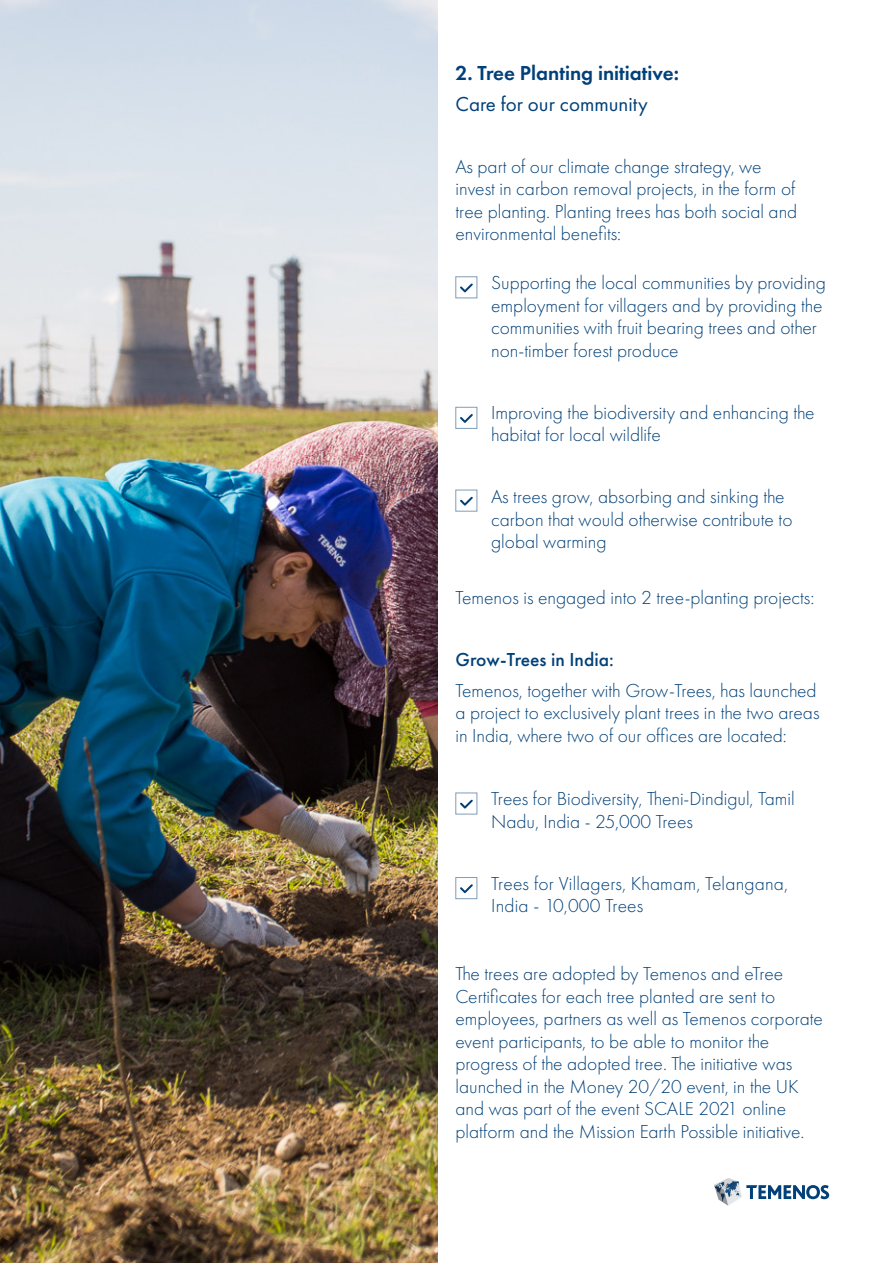
<style>
.page{position:relative;width:893px;height:1263px;background:#fff}
.page>*{position:absolute;margin:0;border:0;box-sizing:border-box;transform-origin:0 0}
.body{font:600 21px "Futura PT";color:#014078}
.body-2{font:21px "Futura PT";color:#014078}
.body-3{font:300 19.5px/22.5px "Futura PT";color:#014078}
.body-4{font:500 19.5px "Futura PT";color:#014078}
</style>
<div class="page">
<svg style="left:714px;top:1178px;width:115px;height:28px"></svg>
<svg style="left:460px;top:283px;width:13px;height:10px"></svg>
<div style="left:455px;top:276px;width:22px;height:22px;border:1px solid #7f9db8"></div>
<svg style="left:460px;top:414px;width:13px;height:9px"></svg>
<div style="left:455px;top:407px;width:22px;height:22px;border:1px solid #7f9db8"></div>
<svg style="left:460px;top:496px;width:13px;height:10px"></svg>
<div style="left:455px;top:490px;width:22px;height:21px;border:1px solid #7f9db8"></div>
<svg style="left:460px;top:799px;width:13px;height:10px"></svg>
<div style="left:455px;top:793px;width:22px;height:21px;border:1px solid #7f9db8"></div>
<svg style="left:460px;top:884px;width:13px;height:10px"></svg>
<div style="left:455px;top:877px;width:22px;height:22px;border:1px solid #7f9db8"></div>
<img style="left:0;top:0;width:438px;height:1263px">
<p class="body" style="left:455px;top:60px;width:225px">2. Tree Planting initiative:</p>
<p class="body-2" style="left:455px;top:91px;width:194px">Care for our community</p>
<p class="body-3" style="left:455px;top:155px;width:343px">As part of our climate change strategy, we invest in carbon removal projects, in the form of tree planting. Planting trees has both social and environmental benefits:</p>
<p class="body-3" style="left:491px;top:272px;width:336px">Supporting the local communities by providing employment for villagers and by providing the communities with fruit bearing trees and other non-timber forest produce</p>
<p class="body-3" style="left:491px;top:401px;width:325px">Improving the biodiversity and enhancing the habitat for local wildlife</p>
<p class="body-3" style="left:491px;top:486px;width:303px">As trees grow, absorbing and sinking the carbon that would otherwise contribute to global warming</p>
<p class="body-3" style="left:455px;top:586px;width:360px">Temenos is engaged into 2 tree-planting projects:</p>
<p class="body-4" style="left:455px;top:648px;width:160px">Grow-Trees in India:</p>
<p class="body-3" style="left:455px;top:679px;width:366px">Temenos, together with Grow-Trees, has launched a project to exclusively plant trees in the two areas in India, where two of our offices are located:</p>
<p class="body-3" style="left:491px;top:788px;width:305px">Trees for Biodiversity, Theni-Dindigul, Tamil<br>Nadu, India - 25,000 Trees</p>
<p class="body-3" style="left:491px;top:872px;width:298px">Trees for Villagers, Khamam, Telangana,<br>India - 10,000 Trees</p>
<p class="body-3" style="left:455px;top:962px;width:369px">The trees are adopted by Temenos and eTree Certificates for each tree planted are sent to employees, partners as well as Temenos corporate event participants, to be able to monitor the progress of the adopted tree. The initiative was launched in the Money 20/20 event, in the UK and was part of the event SCALE 2021 online platform and the Mission Earth Possible initiative.</p>
</div>
